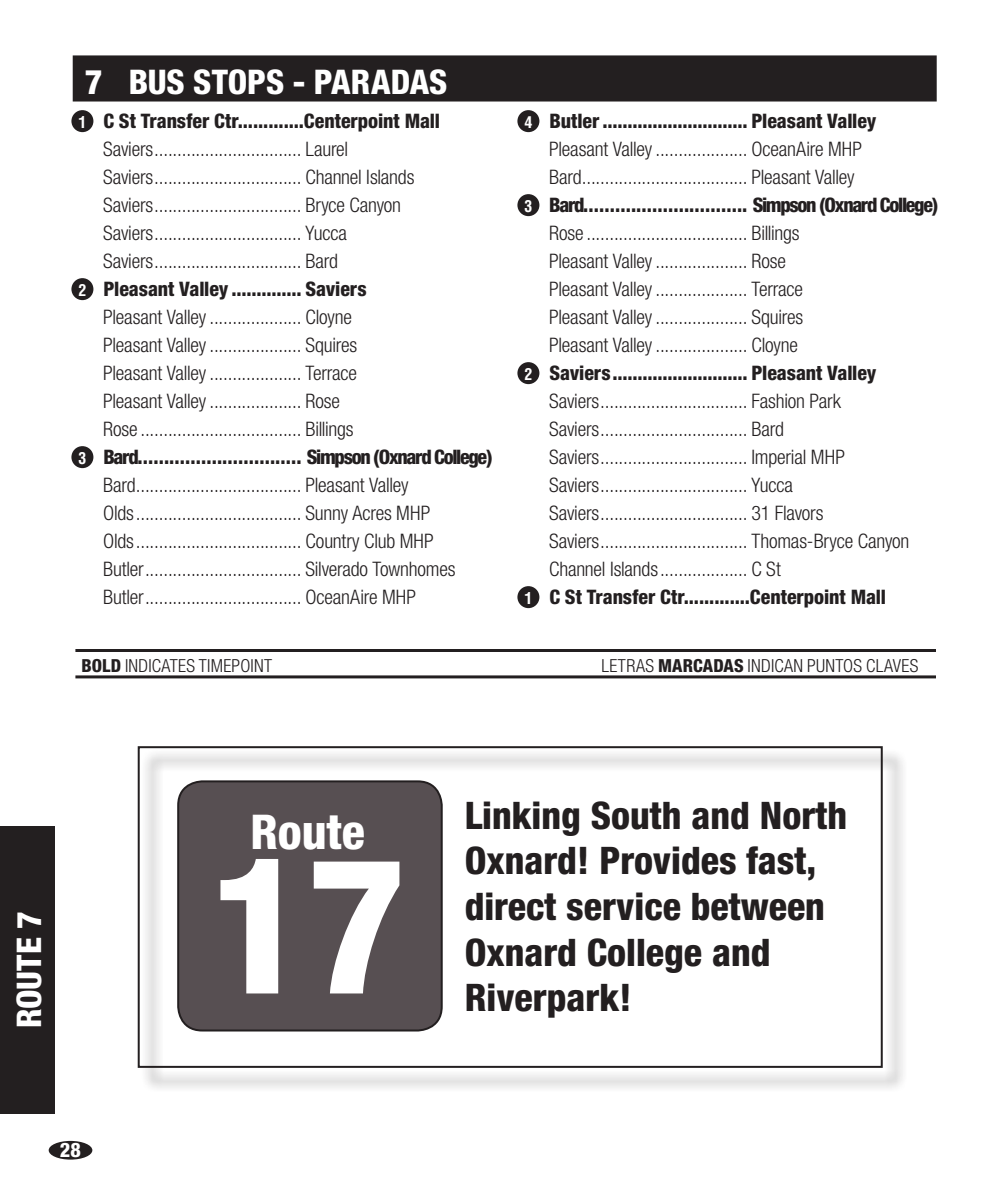
<style>
.page{position:relative;width:1008px;height:1188px;background:#fff}
.page>*{position:absolute;margin:0;border:0;box-sizing:border-box;transform-origin:0 0}
.t1{font:800 condensed 190px "Helvetica Neue";color:#fff}
.t2{font:800 condensed 48px "Helvetica Neue";color:#fff}
.t3{font:800 condensed 38px/45.6px "Helvetica Neue";color:#231f20}
.Route_Header{font:800 condensed 34px "Helvetica Neue";color:#fff}
.Vertical_TABS_right{font:800 condensed 34px "Helvetica Neue";color:#fff}
.Stop_List_Body{font:300 condensed 20px/28px "Helvetica Neue";letter-spacing:-.01em;color:#231f20}
.Stop_List_Timepoints{font:800 condensed 20px "Helvetica Neue";letter-spacing:-.01em;color:#231f20}
.Stop_List_Timepoints-2{font:800 condensed 20px "Helvetica Neue";letter-spacing:-.065em;color:#231f20}
.t4{font:800 condensed 20px "Helvetica Neue";color:#fff}
.Stop_List_Timepoint{font:300 condensed 18px "Helvetica Neue";letter-spacing:.015em;color:#231f20}
.t5{font:700 condensed 16px "Helvetica";color:#fff}
.s1{font-weight:800}
</style>
<div class="page">
<div style="left:49px;top:1141px;width:43px;height:19px;background:#231f20;border-radius:50%"></div>
<div style="left:0;top:826px;width:55px;height:288px;background:#231f20"></div>
<div style="left:71px;top:110px;width:22px;height:22px;background:#231f20;border-radius:50%"></div>
<div style="left:71px;top:278px;width:22px;height:22px;background:#231f20;border-radius:50%"></div>
<div style="left:71px;top:446px;width:22px;height:22px;background:#231f20;border-radius:50%"></div>
<div style="left:517px;top:110px;width:22px;height:22px;background:#231f20;border-radius:50%"></div>
<div style="left:517px;top:194px;width:22px;height:22px;background:#231f20;border-radius:50%"></div>
<div style="left:517px;top:362px;width:22px;height:22px;background:#231f20;border-radius:50%"></div>
<div style="left:517px;top:586px;width:22px;height:22px;background:#231f20;border-radius:50%"></div>
<div style="left:74px;top:56px;width:862px;height:45px;background:#231f20"></div>
<div style="left:73px;top:55px;width:864px;height:47px;border:2px solid #231f20"></div>
<div style="left:141px;top:749px;width:767px;height:343px;background:#231f20;opacity:.75"></div>
<div style="left:138px;top:746px;width:745px;height:322px;border:2px solid #231f20"></div>
<div style="left:178px;top:781px;width:264px;height:250px;background:#574f52;border-radius:24px"></div>
<div style="left:177px;top:780px;width:266px;height:252px;border:2px solid #231f20;border-radius:24px"></div>
<hr style="left:75px;top:649px;width:861px;height:3px;background:#231f20">
<hr style="left:75px;top:675px;width:861px;height:3px;background:#231f20">
<p class="Route_Header" style="left:85px;top:61px;width:364px">7 BUS STOPS - PARADAS</p>
<p class="t5" style="left:78px;top:112px;width:9px">1</p>
<p class="Stop_List_Timepoints" style="left:103px;top:109px;width:338px">C St Transfer Ctr.............Centerpoint Mall</p>
<p class="Stop_List_Body" style="left:103px;top:135px;width:247px">Saviers................................ Laurel</p>
<p class="Stop_List_Body" style="left:103px;top:163px;width:313px">Saviers................................ Channel Islands</p>
<p class="Stop_List_Body" style="left:103px;top:191px;width:300px">Saviers................................ Bryce Canyon</p>
<p class="Stop_List_Body" style="left:103px;top:219px;width:246px">Saviers................................ Yucca</p>
<p class="Stop_List_Body" style="left:103px;top:247px;width:236px">Saviers................................ Bard</p>
<p class="t5" style="left:78px;top:280px;width:9px">2</p>
<p class="Stop_List_Timepoints" style="left:103px;top:277px;width:265px">Pleasant Valley .............. Saviers</p>
<p class="Stop_List_Body" style="left:103px;top:303px;width:250px">Pleasant Valley .................... Cloyne</p>
<p class="Stop_List_Body" style="left:103px;top:331px;width:256px">Pleasant Valley .................... Squires</p>
<p class="Stop_List_Body" style="left:103px;top:359px;width:255px">Pleasant Valley .................... Terrace</p>
<p class="Stop_List_Body" style="left:103px;top:387px;width:238px">Pleasant Valley .................... Rose</p>
<p class="Stop_List_Body" style="left:103px;top:415px;width:252px">Rose ................................... Billings</p>
<p class="t5" style="left:78px;top:448px;width:9px">3</p>
<p class="Stop_List_Timepoints-2" style="left:103px;top:445px;width:391px">Bard............................... Simpson (Oxnard College)</p>
<p class="Stop_List_Body" style="left:103px;top:471px;width:307px">Bard.................................... Pleasant Valley</p>
<p class="Stop_List_Body" style="left:103px;top:499px;width:329px">Olds.................................... Sunny Acres MHP</p>
<p class="Stop_List_Body" style="left:103px;top:527px;width:332px">Olds.................................... Country Club MHP</p>
<p class="Stop_List_Body" style="left:103px;top:555px;width:354px">Butler.................................. Silverado Townhomes</p>
<p class="Stop_List_Body" style="left:103px;top:583px;width:315px">Butler.................................. OceanAire MHP</p>
<p class="t5" style="left:524px;top:112px;width:9px">4</p>
<p class="Stop_List_Timepoints" style="left:549px;top:109px;width:328px">Butler ............................. Pleasant Valley</p>
<p class="Stop_List_Body" style="left:549px;top:135px;width:315px">Pleasant Valley .................... OceanAire MHP</p>
<p class="Stop_List_Body" style="left:549px;top:163px;width:307px">Bard.................................... Pleasant Valley</p>
<p class="t5" style="left:524px;top:196px;width:9px">3</p>
<p class="Stop_List_Timepoints-2" style="left:549px;top:193px;width:391px">Bard............................... Simpson (Oxnard College)</p>
<p class="Stop_List_Body" style="left:549px;top:219px;width:252px">Rose ................................... Billings</p>
<p class="Stop_List_Body" style="left:549px;top:247px;width:238px">Pleasant Valley .................... Rose</p>
<p class="Stop_List_Body" style="left:549px;top:275px;width:255px">Pleasant Valley .................... Terrace</p>
<p class="Stop_List_Body" style="left:549px;top:303px;width:256px">Pleasant Valley .................... Squires</p>
<p class="Stop_List_Body" style="left:549px;top:331px;width:250px">Pleasant Valley .................... Cloyne</p>
<p class="t5" style="left:524px;top:364px;width:9px">2</p>
<p class="Stop_List_Timepoints" style="left:549px;top:361px;width:328px">Saviers........................... Pleasant Valley</p>
<p class="Stop_List_Body" style="left:549px;top:387px;width:293px">Saviers................................ Fashion Park</p>
<p class="Stop_List_Body" style="left:549px;top:415px;width:236px">Saviers................................ Bard</p>
<p class="Stop_List_Body" style="left:549px;top:443px;width:297px">Saviers................................ Imperial MHP</p>
<p class="Stop_List_Body" style="left:549px;top:471px;width:246px">Saviers................................ Yucca</p>
<p class="Stop_List_Body" style="left:549px;top:499px;width:276px">Saviers................................ 31 Flavors</p>
<p class="Stop_List_Body" style="left:549px;top:527px;width:362px">Saviers................................ Thomas-Bryce Canyon<br>Channel Islands................... C St</p>
<p class="t5" style="left:524px;top:588px;width:9px">1</p>
<p class="Stop_List_Timepoints" style="left:549px;top:585px;width:338px">C St Transfer Ctr.............Centerpoint Mall</p>
<p class="Stop_List_Timepoint" style="left:82px;top:655px;width:192px"><span class="s1">BOLD</span> INDICATES TIMEPOINT</p>
<p class="Stop_List_Timepoint" style="left:601px;top:655px;width:318px">LETRAS <span class="s1">MARCADAS</span> INDICAN PUNTOS CLAVES</p>
<p class="Vertical_TABS_right" style="left:8px;top:1028px;width:118px;rotate:-90deg">ROUTE 7</p>
<p class="t4" style="left:60px;top:1138px;width:22px">28</p>
<p class="t2" style="left:250px;top:803px;width:116px">Route</p>
<p class="t1" style="left:209px;top:808px;width:199px">17</p>
<p class="t3" style="left:465px;top:792px;width:384px">Linking South and North<br>Oxnard! Provides fast, direct service between<br>Oxnard College and<br>Riverpark!</p>
</div>
